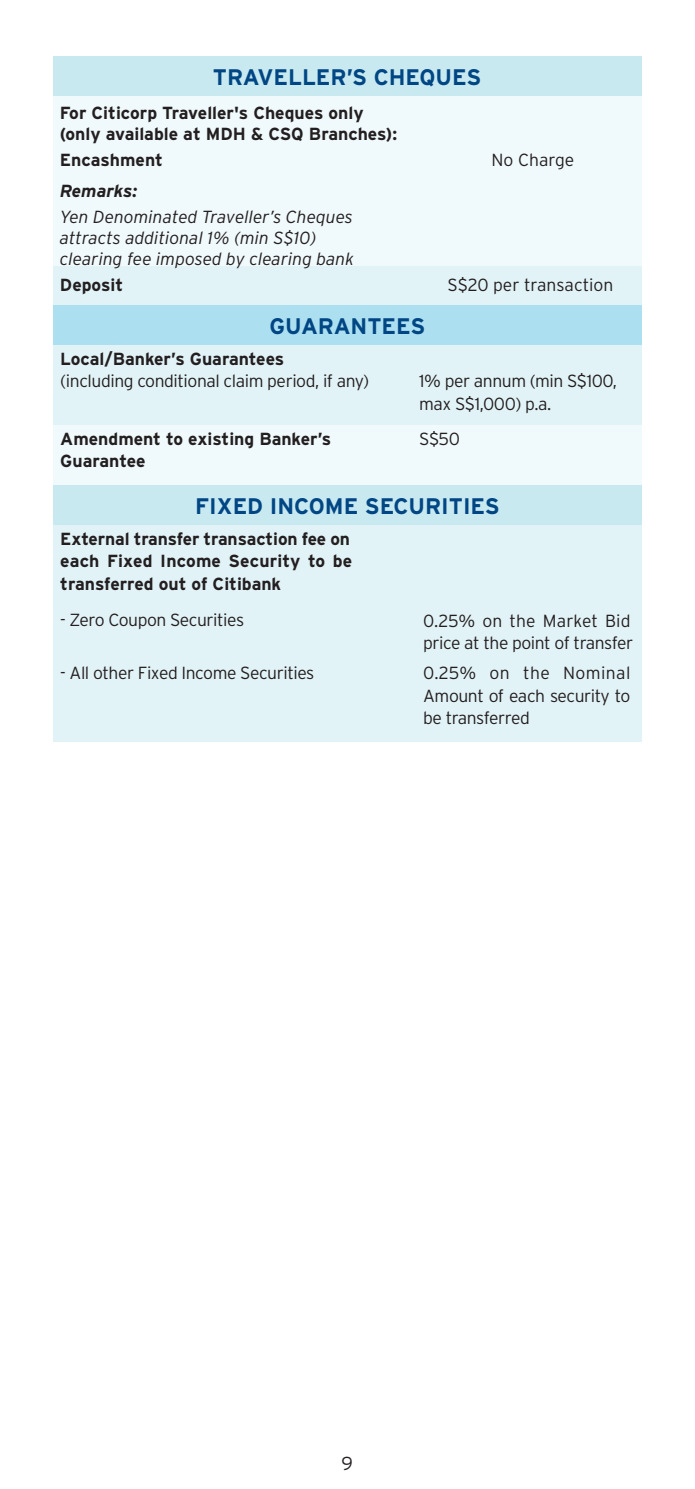
<style>
.page{position:relative;width:695px;height:1489px;background:#fff}
.page>*{position:absolute;margin:0;border:0;box-sizing:border-box;transform-origin:0 0}
.t1{font:700 22.5px "Interstate";color:#004684}
.t2{font:300 18.75px "Interstate";color:#231f20}
.t3{font:300 17.5px/22.5px "Interstate";letter-spacing:-.025em;color:#231f20}
.t4{font:700 17.5px/22.5px "Interstate";color:#231f20}
.t5{font:italic 300 17.5px/21px "Interstate";color:#231f20}
.t6{font:300 17.5px "Interstate";color:#231f20}
.t7{font:italic 700 17.5px "Interstate";color:#231f20}
</style>
<div class="page">
<div style="left:53px;top:88px;width:588px;height:218px;background:#e2f3f7"></div>
<div style="left:53px;top:92px;width:588px;height:174px;background:#f0f9fb"></div>
<div style="left:53px;top:335px;width:588px;height:100px;background:#e2f3f7"></div>
<div style="left:53px;top:425px;width:588px;height:93px;background:#f0f9fb"></div>
<div style="left:53px;top:518px;width:588px;height:224px;background:#e2f3f7"></div>
<div style="left:53px;top:305px;width:588px;height:40px;background:#acdfef"></div>
<div style="left:53px;top:485px;width:588px;height:40px;background:#c8e9f0"></div>
<div style="left:53px;top:57px;width:588px;height:39px;background:#c8e9f0"></div>
<p class="t1" style="left:213px;top:65px;width:270px">TRAVELLER’S CHEQUES</p>
<p class="t4" style="left:60px;top:102px;width:339px;line-height:21px">For Citicorp Traveller's Cheques only (only available at MDH &amp; CSQ Branches):</p>
<p class="t4" style="left:60px;top:149px;width:104px">Encashment</p>
<p class="t3" style="left:491px;top:149px;width:84px">No Charge</p>
<p class="t7" style="left:60px;top:181px;width:79px">Remarks:</p>
<p class="t5" style="left:60px;top:206px;width:296px">Yen Denominated Traveller’s Cheques attracts additional 1% (min S$10) clearing fee imposed by clearing bank</p>
<p class="t4" style="left:60px;top:274px;width:65px">Deposit</p>
<p class="t6" style="left:447px;top:275px;width:167px">S$20 per transaction</p>
<p class="t1" style="left:269px;top:314px;width:157px">GUARANTEES</p>
<p class="t4" style="left:60px;top:347px;width:225px">Local/Banker’s Guarantees</p>
<p class="t3" style="left:60px;top:369px;width:310px">(including conditional claim period, if any)</p>
<p class="t3" style="left:419px;top:369px;width:199px">1% per annum (min S$100, max S$1,000) p.a.</p>
<p class="t4" style="left:60px;top:427px;width:272px">Amendment to existing Banker’s</p>
<p class="t3" style="left:419px;top:427px;width:42px">S$50</p>
<p class="t4" style="left:60px;top:450px;width:87px">Guarantee</p>
<p class="t1" style="left:195px;top:494px;width:306px">FIXED INCOME SECURITIES</p>
<p class="t4" style="left:60px;top:527px;width:293px">External transfer transaction fee on each Fixed Income Security to be transferred out of Citibank</p>
<p class="t3" style="left:60px;top:609px;width:185px">- Zero Coupon Securities</p>
<p class="t3" style="left:60px;top:661px;width:255px">- All other Fixed Income Securities</p>
<p class="t3" style="left:423px;top:609px;width:212px">0.25% on the Market Bid price at the point of transfer</p>
<p class="t3" style="left:423px;top:661px;width:209px;text-align:justify">0.25% on the Nominal Amount of each security to be transferred</p>
<p class="t2" style="left:341px;top:1452px;width:13px">9</p>
</div>
